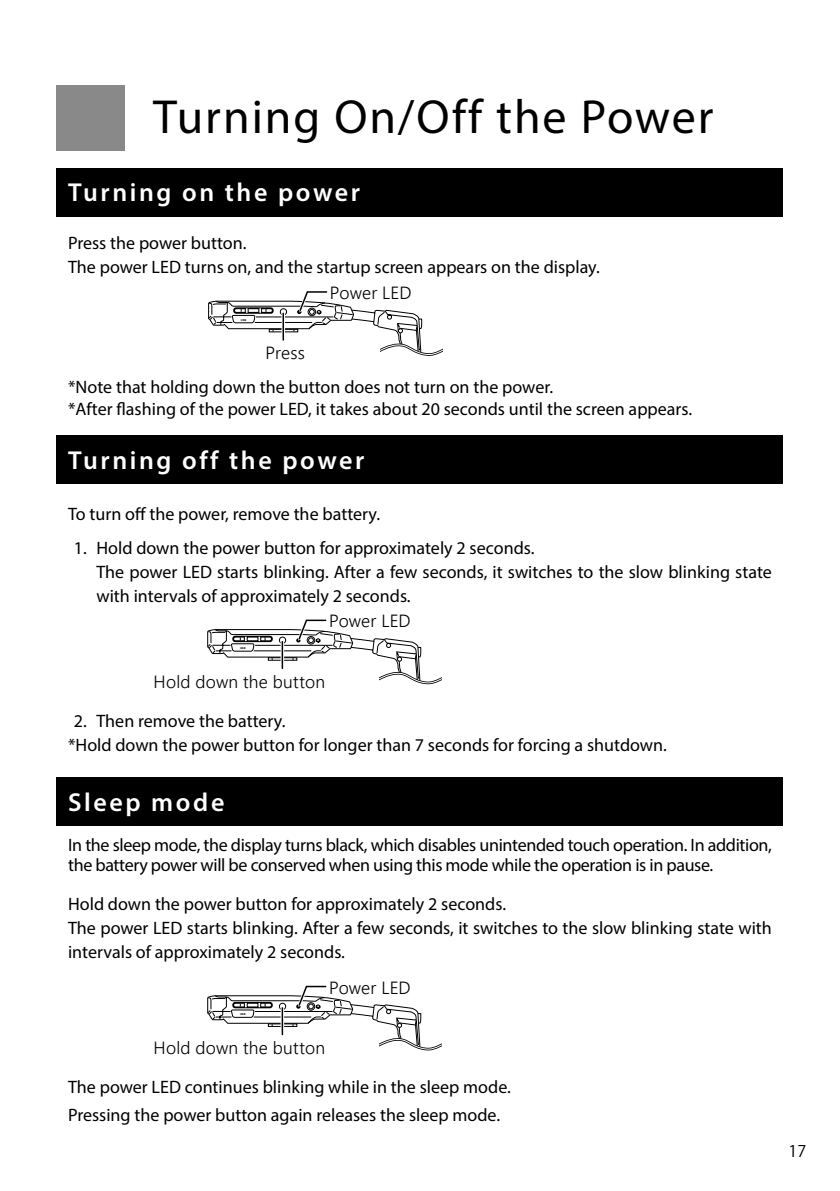
<style>
.page{position:relative;width:840px;height:1191px;background:#fff}
.page>*{position:absolute;margin:0;border:0;box-sizing:border-box;transform-origin:0 0}
.t1{font:48px "Myriad Pro";letter-spacing:.04em;color:#000}
.t2{font:600 26px "Myriad Pro";letter-spacing:.1em;color:#fff}
.t3{font:18px/24px "Myriad Pro";color:#000}
.t4{font:18px/20px "Myriad Pro";letter-spacing:-.02em;color:#000}
.t5{font:300 17.6px "Segoe UI";letter-spacing:.01em;color:#000}
.t6{font:16px "Koz Go Pr 6 N";color:#000}
.t7{font:700 2.6px "Arial";letter-spacing:.005em;color:#000}
</style>
<div class="page">
<div style="left:57px;top:85px;width:68px;height:65px;background:#898989"></div>
<div style="left:57px;top:168px;width:725px;height:48px;background:#000"></div>
<div style="left:57px;top:435px;width:725px;height:49px;background:#000"></div>
<div style="left:57px;top:777px;width:725px;height:49px;background:#000"></div>
<svg style="left:208px;top:291px;width:234px;height:65px"></svg>
<svg style="left:281px;top:313px;width:4px;height:27px"></svg>
<hr style="left:282px;top:313px;width:2px;height:27px;background:#000">
<svg style="left:207px;top:619px;width:234px;height:66px"></svg>
<svg style="left:280px;top:641px;width:4px;height:27px"></svg>
<hr style="left:281px;top:641px;width:2px;height:27px;background:#000">
<svg style="left:207px;top:985px;width:234px;height:66px"></svg>
<svg style="left:280px;top:1007px;width:4px;height:27px"></svg>
<hr style="left:281px;top:1007px;width:2px;height:27px;background:#000">
<h1 class="t1" style="left:153px;top:88px;width:561px">Turning On/Off the Power</h1>
<h2 class="t2" style="left:68px;top:176px;width:293px">Turning on the power</h2>
<p class="t3" style="left:68px;top:231px;width:533px">Press the power button.<br>The power LED turns on, and the startup screen appears on the display.</p>
<p class="t7" style="left:241px;top:318px;width:7px">USB</p>
<p class="t5" style="left:265px;top:340px;width:41px">Press</p>
<p class="t5" style="left:330px;top:279px;width:83px">Power LED</p>
<p class="t3" style="left:68px;top:376px;width:625px;line-height:22px">*Note that holding down the button does not turn on the power.<br>*After flashing of the power LED, it takes about 20 seconds until the screen appears.</p>
<h2 class="t2" style="left:68px;top:443px;width:297px">Turning off the power</h2>
<p class="t3" style="left:68px;top:502px;width:313px">To turn off the power, remove the battery.</p>
<p class="t3" style="left:96px;top:535px;width:676px;text-indent:-23px">1. Hold down the power button for approximately 2 seconds.<br>The power LED starts blinking. After a few seconds, it switches to the slow blinking state with intervals of approximately 2 seconds.</p>
<p class="t7" style="left:240px;top:646px;width:7px">USB</p>
<p class="t5" style="left:329px;top:608px;width:83px">Power LED</p>
<p class="t5" style="left:153px;top:668px;width:173px">Hold down the button</p>
<p class="t3" style="left:68px;top:709px;width:600px;text-indent:6px">2. Then remove the battery.<br>*Hold down the power button for longer than 7 seconds for forcing a shutdown.</p>
<h2 class="t2" style="left:68px;top:785px;width:158px">Sleep mode</h2>
<p class="t4" style="left:68px;top:834px;width:705px">In the sleep mode, the display turns black, which disables unintended touch operation. In addition, the battery power will be conserved when using this mode while the operation is in pause.</p>
<p class="t3" style="left:68px;top:892px;width:704px">Hold down the power button for approximately 2 seconds.<br>The power LED starts blinking. After a few seconds, it switches to the slow blinking state with intervals of approximately 2 seconds.</p>
<p class="t7" style="left:240px;top:1012px;width:7px">USB</p>
<p class="t5" style="left:329px;top:974px;width:83px">Power LED</p>
<p class="t5" style="left:153px;top:1034px;width:173px">Hold down the button</p>
<p class="t3" style="left:68px;top:1073px;width:444px;line-height:28px">The power LED continues blinking while in the sleep mode.<br>Pressing the power button again releases the sleep mode.</p>
<p class="t6" style="left:788px;top:1142px;width:19px">17</p>
</div>
